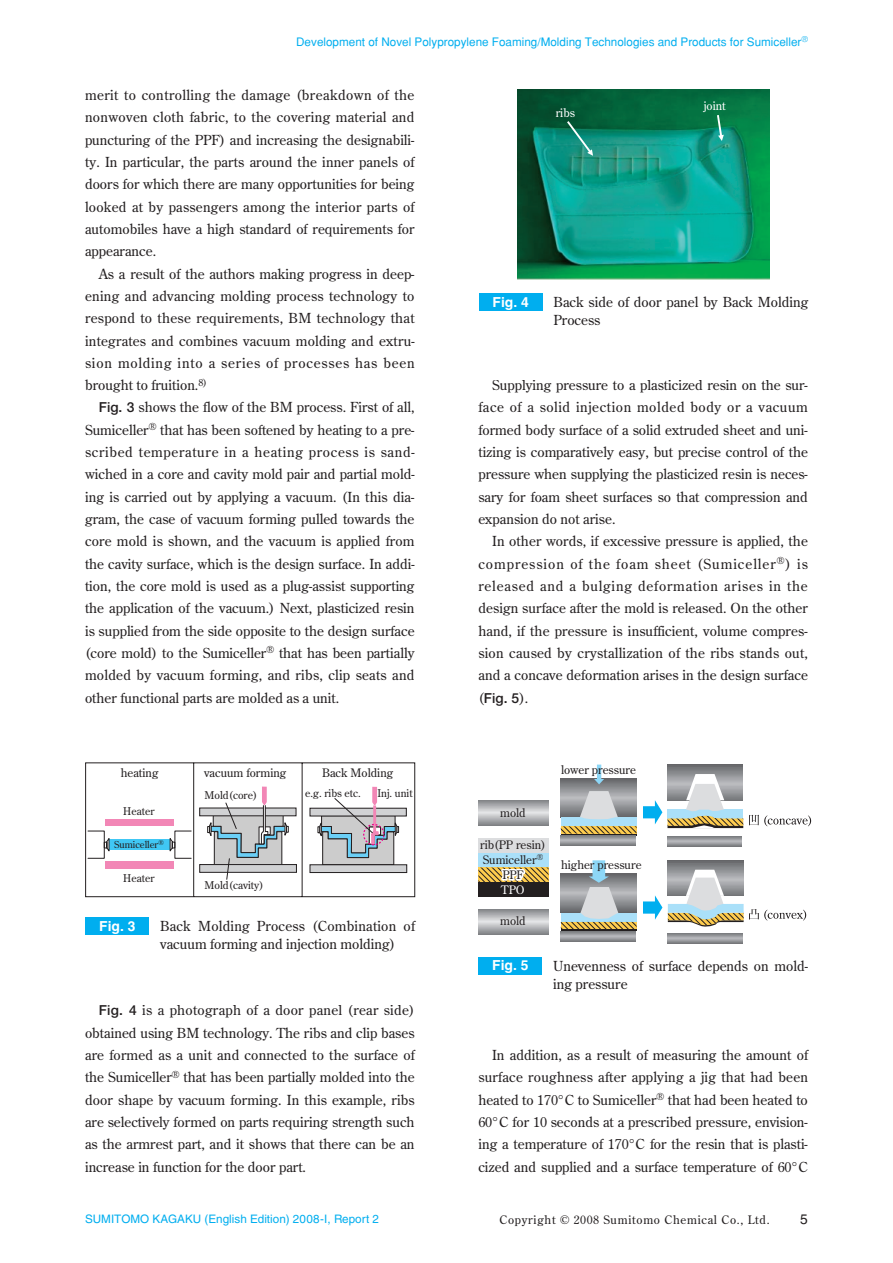
<style>
.page{position:relative;width:893px;height:1263px;background:#fff}
.page>*{position:absolute;margin:0;border:0;box-sizing:border-box;transform-origin:0 0}
.t1{font:13.8px/22.4px "Century Old Style";color:#231f20;text-align:justify}
.t2{font:700 13.8px "Helvetica";color:#fff}
.t3{font:500 13.8px "Helvetica Neue";color:#231f20}
.t4{font:13.8px "Helvetica LT Std";color:#231f20}
.t5{font:11.7px/15px "Century Old Style";color:#231f20;text-align:center}
.t6{font:11.7px "Helvetica";color:#00aeef}
.t7{font:11.7px "Helvetica LT Std";color:#00aeef}
.t8{font:11.7px "Century Old Style Std";letter-spacing:.06em;color:#231f20}
.t9{font:11.7px "Century Old Style";color:#fff}
.t10{font:10.65px "Century Old Style";color:#231f20}
.t11{font:9.6px "Century Old Style";color:#231f20}
.s1{font-family:"Helvetica Neue";font-weight:500}
.s2{font-family:"Century Old Style";font-weight:400}
.s3{color:#fff}
.s4{font-family:"Century Old Style"}
</style>
<div class="page">
<div style="left:478px;top:957px;width:64px;height:18px;background:#00aeef"></div>
<div style="left:478px;top:838px;width:70px;height:15px;background:#dcdddf"></div>
<div style="left:478px;top:853px;width:70px;height:14px;background:#aae0f9"></div>
<div style="left:478px;top:882px;width:70px;height:15px;background:#231f20"></div>
<img style="left:561px;top:778px;width:75px;height:39px">
<div style="left:561px;top:817px;width:76px;height:9px;background:#aae0f9"></div>
<hr style="left:561px;top:833px;width:76px;height:2px;background:#231f20">
<hr style="left:561px;top:929px;width:76px;height:2px;background:#231f20">
<img style="left:668px;top:860px;width:75px;height:10px">
<svg style="left:580px;top:791px;width:38px;height:28px"></svg>
<img style="left:667px;top:765px;width:76px;height:9px">
<svg style="left:561px;top:826px;width:76px;height:8px"></svg>
<svg style="left:478px;top:867px;width:70px;height:15px"></svg>
<svg style="left:749px;top:815px;width:62px;height:11px"></svg>
<svg style="left:668px;top:870px;width:138px;height:56px"></svg>
<svg style="left:594px;top:764px;width:10px;height:20px"></svg>
<svg style="left:561px;top:860px;width:76px;height:69px"></svg>
<svg style="left:643px;top:774px;width:100px;height:54px"></svg>
<svg style="left:643px;top:895px;width:19px;height:25px"></svg>
<div style="left:85px;top:918px;width:64px;height:17px;background:#00aeef"></div>
<svg style="left:85px;top:762px;width:330px;height:135px"></svg>
<div style="left:479px;top:294px;width:64px;height:17px;background:#00aeef"></div>
<img style="left:517px;top:90px;width:253px;height:190px">
<svg style="left:567px;top:121px;width:26px;height:35px"></svg>
<svg style="left:717px;top:115px;width:7px;height:26px"></svg>
<p class="t6" style="left:296px;top:35px;width:513px">Development of Novel Polypropylene Foaming/Molding Technologies and Products for Sumiceller<sup>®</sup></p>
<p class="t1" style="left:85px;top:83px;width:331px">merit to controlling the damage (breakdown of the nonwoven cloth fabric, to the covering material and puncturing of the PPF) and increasing the designabili&shy;ty. In particular, the parts around the inner panels of doors for which there are many opportunities for being looked at by passengers among the interior parts of automobiles have a high standard of requirements for appearance.</p>
<p class="t1" style="left:85px;top:262px;width:331px;text-indent:14px">As a result of the authors making progress in deep&shy;ening and advancing molding process technology to respond to these requirements, BM technology that integrates and combines vacuum molding and extru&shy;sion molding into a series of processes has been brought to fruition.<sup>8)</sup></p>
<p class="t1" style="left:85px;top:396px;width:331px;text-indent:14px"><span class="s1">Fig. 3</span> shows the flow of the BM process. First of all, Sumiceller<sup>®</sup> that has been softened by heating to a pre&shy;scribed temperature in a heating process is sand&shy;wiched in a core and cavity mold pair and partial mold&shy;ing is carried out by applying a vacuum. (In this dia&shy;gram, the case of vacuum forming pulled towards the core mold is shown, and the vacuum is applied from the cavity surface, which is the design surface. In addi&shy;tion, the core mold is used as a plug-assist supporting the application of the vacuum.) Next, plasticized resin is supplied from the side opposite to the design surface (core mold) to the Sumiceller<sup>®</sup> that has been partially molded by vacuum forming, and ribs, clip seats and other functional parts are molded as a unit.</p>
<p class="t5" style="left:121px;top:765px;width:39px">heating</p>
<p class="t10" style="left:123px;top:804px;width:33px">Heater</p>
<p class="t11" style="left:114px;top:839px;width:51px">Sumiceller<sup>®</sup></p>
<p class="t10" style="left:123px;top:871px;width:33px">Heater</p>
<p class="t5" style="left:204px;top:765px;width:84px">vacuum forming</p>
<p class="t5" style="left:322px;top:765px;width:73px">Back Molding</p>
<p class="t10" style="left:204px;top:788px;width:54px">Mold(core)</p>
<p class="t10" style="left:305px;top:786px;width:57px">e.g. ribs etc.</p>
<p class="t10" style="left:377px;top:786px;width:37px">Inj. unit</p>
<p class="t10" style="left:204px;top:878px;width:61px">Mold(cavity)</p>
<p class="t2" style="left:99px;top:917px;width:38px">Fig. 3</p>
<p class="t1" style="left:160px;top:917px;width:256px;line-height:18.1px">Back Molding Process (Combination of vacuum forming and injection molding)</p>
<p class="t1" style="left:85px;top:999px;width:331px;text-indent:14px"><span class="s1">Fig. 4</span> is a photograph of a door panel (rear side) obtained using BM technology. The ribs and clip bases are formed as a unit and connected to the surface of the Sumiceller<sup>®</sup> that has been partially molded into the door shape by vacuum forming. In this example, ribs are selectively formed on parts requiring strength such as the armrest part, and it shows that there can be an increase in function for the door part.</p>
<p class="t9" style="left:556px;top:105px;width:21px">ribs</p>
<p class="t9" style="left:704px;top:98px;width:24px">joint</p>
<p class="t2" style="left:493px;top:293px;width:38px">Fig. 4</p>
<p class="t1" style="left:553px;top:293px;width:256px;line-height:18.1px">Back side of door panel by Back Molding<br>Process</p>
<p class="t1" style="left:478px;top:374px;width:331px;text-indent:14px">Supplying pressure to a plasticized resin on the sur&shy;face of a solid injection molded body or a vacuum formed body surface of a solid extruded sheet and uni&shy;tizing is comparatively easy, but precise control of the pressure when supplying the plasticized resin is neces&shy;sary for foam sheet surfaces so that compression and expansion do not arise.</p>
<p class="t1" style="left:478px;top:530px;width:331px;text-indent:14px">In other words, if excessive pressure is applied, the compression of the foam sheet (Sumiceller<sup>®</sup>) is released and a bulging deformation arises in the design surface after the mold is released. On the other hand, if the pressure is insufficient, volume compres&shy;sion caused by crystallization of the ribs stands out, and a concave deformation arises in the design surface</p>
<p class="t3" style="left:478px;top:689px;width:51px"><span class="s2">(</span>Fig. 5<span class="s2">).</span></p>
<p class="t5" style="left:500px;top:805px;width:27px">mold</p>
<p class="t5" style="left:480px;top:837px;width:67px">rib(PP resin)<br>Sumiceller<sup>®<br></sup><span class="s3">PPF<br>TPO</span></p>
<p class="t5" style="left:500px;top:913px;width:27px">mold</p>
<p class="t5" style="left:561px;top:762px;width:76px">lower pressure</p>
<p class="t5" style="left:561px;top:857px;width:82px">higher pressure</p>
<p class="t2" style="left:492px;top:957px;width:38px">Fig. 5</p>
<p class="t1" style="left:553px;top:956px;width:256px;line-height:18.1px">Unevenness of surface depends on mold&shy;ing pressure</p>
<p class="t1" style="left:478px;top:1043px;width:331px;text-indent:14px">In addition, as a result of measuring the amount of surface roughness after applying a jig that had been heated to 170°C to Sumiceller<sup>®</sup> that had been heated to 60°C for 10 seconds at a prescribed pressure, envision&shy;ing a temperature of 170°C for the resin that is plasti&shy;cized and supplied and a surface temperature of 60°C</p>
<p class="t7" style="left:85px;top:1212px;width:296px">SUMITOMO KAGAKU (English Edition) 2008-I, Report 2</p>
<p class="t8" style="left:499px;top:1212px;width:272px">Copyright © 2008 Sumitomo Chemical Co., Ltd.</p>
<p class="t4" style="left:800px;top:1211px;width:9px">5</p>
<p class="t6" style="left:207px;top:1213px;width:37px">2008-<span class="s4">I</span></p>
</div>
